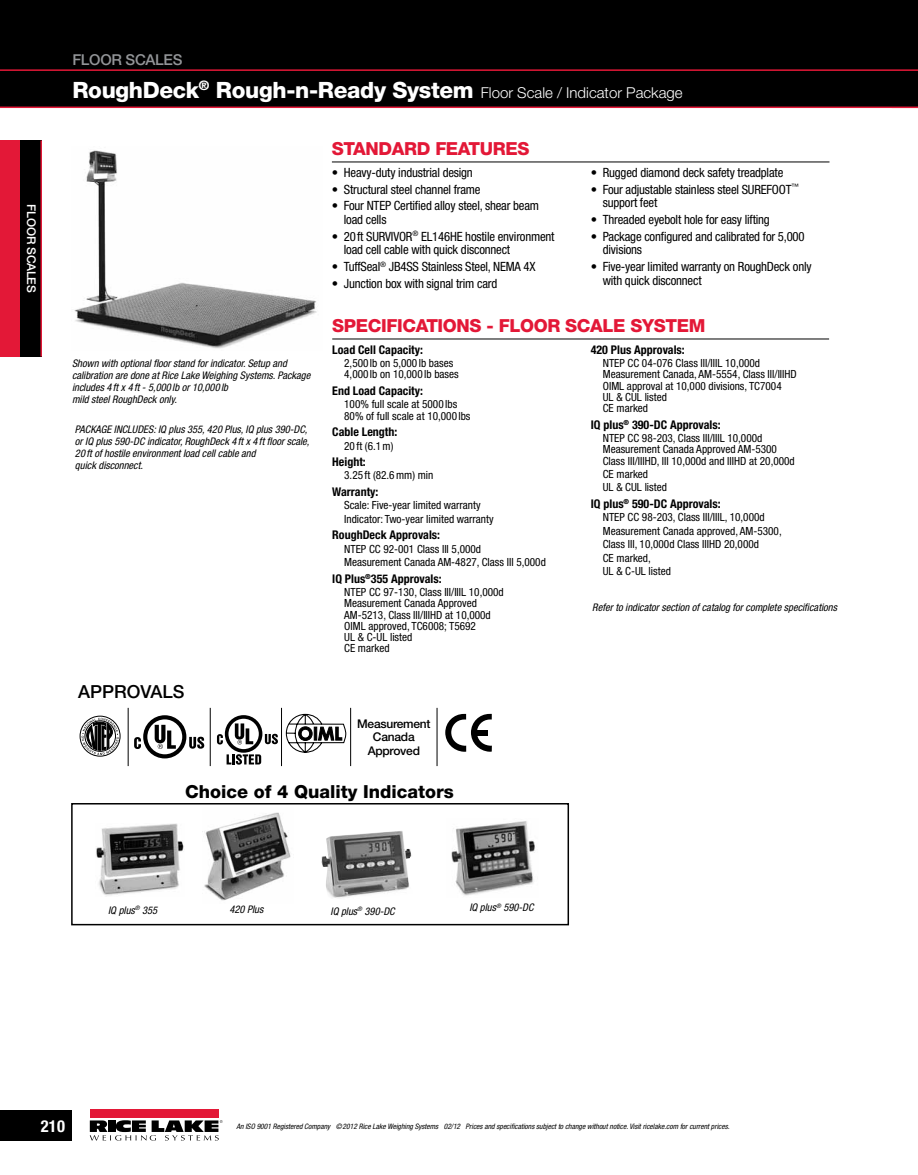
<style>
.page{position:relative;width:918px;height:1175px;background:#fff}
.page>*{position:absolute;margin:0;border:0;box-sizing:border-box;transform-origin:0 0}
.t1{font:800 22.5px "Helvetica Neue LT Std";letter-spacing:-.015em;color:#fff}
.t2{font:800 18px "Helvetica Neue LT Std";letter-spacing:-.02em;color:#e31837}
.t3{font:800 18px "Helvetica Neue LT Std";color:#000}
.t4{font:500 18px "Helvetica Neue LT Std";color:#000}
.t5{font:700 condensed 16.5px "Helvetica Neue LT Std";color:#fff}
.t6{font:500 15px "Helvetica Neue LT Std";letter-spacing:-.02em;color:#939598}
.t7{font:condensed 12.75px/13.5px "Helvetica Neue LT Std";letter-spacing:-.015em;color:#000}
.t8{font:700 condensed 12px "Helvetica Neue LT Std";color:#000}
.t9{font:500 12px/13.5px "Helvetica Neue LT Std";letter-spacing:-.02em;color:#000;text-align:center}
.t10{font:500 12px "Helvetica Neue LT Std";letter-spacing:-.02em;color:#fff}
.t11{font:condensed 11.25px/11.2px "Helvetica Neue LT Std";color:#000}
.t12{font:italic condensed 10.5px/12px "Helvetica Neue LT Std";color:#000}
.t13{font:italic condensed 7.5px "Helvetica Neue LT Std";color:#000}
.s1{font-weight:300;font-size:15px}
</style>
<div class="page">
<div style="left:0;top:0;width:918px;height:107px;background:#000"></div>
<hr style="left:0;top:69px;width:918px;height:2px;background:#e31837">
<hr style="left:0;top:106px;width:918px;height:2px;background:#e31837">
<img style="left:74px;top:150px;width:243px;height:199px">
<img style="left:451px;top:821px;width:84px;height:75px">
<img style="left:204px;top:812px;width:87px;height:89px">
<img style="left:96px;top:823px;width:88px;height:73px">
<img style="left:321px;top:831px;width:91px;height:67px">
<div style="left:0;top:1109px;width:72px;height:31px;background:#000"></div>
<div style="left:90px;top:1109px;width:129px;height:8px;background:#e31837"></div>
<svg style="left:90px;top:1120px;width:133px;height:20px"></svg>
<div style="left:0;top:140px;width:20px;height:216px;background:#e31837"></div>
<div style="left:20px;top:140px;width:21px;height:216px;background:#000"></div>
<hr style="left:40px;top:140px;width:2px;height:216px;background:#e31837">
<hr style="left:332px;top:162px;width:497px;height:1px;background:#000">
<hr style="left:332px;top:338px;width:497px;height:1px;background:#000">
<div style="left:71px;top:803px;width:498px;height:122px;border:2px solid #000"></div>
<hr style="left:128px;top:708px;width:1px;height:58px;background:#000">
<hr style="left:210px;top:708px;width:1px;height:58px;background:#000">
<hr style="left:281px;top:708px;width:1px;height:58px;background:#000">
<hr style="left:350px;top:708px;width:1px;height:58px;background:#000">
<hr style="left:437px;top:708px;width:1px;height:58px;background:#000">
<div style="left:80px;top:715px;width:41px;height:41px;border:1px solid #000;border-radius:50%"></div>
<svg style="left:81px;top:718px;width:38px;height:37px"></svg>
<svg style="left:134px;top:737px;width:7px;height:12px"></svg>
<svg style="left:189px;top:736px;width:15px;height:12px"></svg>
<div style="left:143px;top:715px;width:43px;height:43px;border:4px solid #000;border-radius:50%"></div>
<svg style="left:155px;top:725px;width:21px;height:24px"></svg>
<svg style="left:217px;top:734px;width:6px;height:10px"></svg>
<svg style="left:265px;top:733px;width:13px;height:11px"></svg>
<svg style="left:227px;top:754px;width:34px;height:10px"></svg>
<div style="left:225px;top:715px;width:37px;height:37px;border:4px solid #000;border-radius:50%"></div>
<svg style="left:235px;top:723px;width:18px;height:21px"></svg>
<svg style="left:286px;top:714px;width:60px;height:38px"></svg>
<svg style="left:445px;top:714px;width:47px;height:37px"></svg>
<div style="left:477px;top:730px;width:11px;height:5px;background:#000"></div>
<p class="t10" style="left:38px;top:204px;width:88px;rotate:90deg">floor scales</p>
<h3 class="t6" style="left:72px;top:50px;width:110px">floor scales</h3>
<h1 class="t1" style="left:72px;top:76px;width:612px">ROUGHDECK<sup>®</sup> ROUGH-N-READY SYSTEM <span class="s1">Floor Scale / Indicator Package</span></h1>
<h2 class="t2" style="left:332px;top:138px;width:197px">STANDARD FEATUR ES</h2>
<p class="t7" style="left:332px;top:166px;width:142px">• Heavy-duty industrial design</p>
<p class="t7" style="left:332px;top:182px;width:150px">• Structural steel channel frame</p>
<p class="t7" style="left:344px;top:199px;width:197px;text-indent:-12px">• Four NTEP Certified alloy steel, shear beam load cells</p>
<p class="t7" style="left:344px;top:229px;width:212px;text-indent:-12px">• 20ft SURVIVOR<sup>®</sup> EL146HE hostile environment load cell cable with quick disconnect</p>
<p class="t7" style="left:332px;top:260px;width:205px">• TuffSeal<sup>®</sup> JB4SS Stainless Steel, NEMA 4X</p>
<p class="t7" style="left:332px;top:276px;width:167px">• Junction box with signal trim card</p>
<p class="t7" style="left:591px;top:166px;width:194px">• Rugged diamond deck safety treadplate</p>
<p class="t7" style="left:603px;top:182px;width:198px;text-indent:-12px">• Four adjustable stainless steel SUREFOOT<sup>™ </sup>support feet</p>
<p class="t7" style="left:591px;top:213px;width:181px">• Threaded eyebolt hole for easy lifting</p>
<p class="t7" style="left:603px;top:229px;width:203px;text-indent:-12px">• Package configured and calibrated for 5,000 divisions</p>
<p class="t7" style="left:603px;top:260px;width:210px;text-indent:-12px">• Five-year limited warranty on RoughDeck only with quick disconnect</p>
<h2 class="t2" style="left:332px;top:315px;width:375px">SPECIFICATIONS - FLOOR SCALE SYSTEM</h2>
<p class="t8" style="left:332px;top:342px;width:92px">Load Cell Capacity:</p>
<p class="t11" style="left:344px;top:357px;width:116px">2,500 lb on 5,000 lb bases<br>4,000 lb on 10,000 lb bases</p>
<p class="t8" style="left:332px;top:383px;width:92px">End Load Capacity:</p>
<p class="t11" style="left:344px;top:399px;width:128px">100% full scale at 5000 lbs<br>80% of full scale at 10,000 lbs</p>
<p class="t8" style="left:332px;top:424px;width:67px">Cable Length:</p>
<p class="t11" style="left:344px;top:440px;width:51px">20 ft (6.1m)</p>
<p class="t8" style="left:332px;top:454px;width:35px">Height:</p>
<p class="t11" style="left:344px;top:470px;width:91px">3.25 ft (82.6mm) min</p>
<p class="t8" style="left:332px;top:484px;width:48px">Warranty:</p>
<p class="t11" style="left:344px;top:498px;width:151px;line-height:13.4px">Scale: Five-year limited warranty<br>Indicator: Two-year limited warranty</p>
<p class="t8" style="left:332px;top:528px;width:109px">RoughDeck Approvals:</p>
<p class="t11" style="left:344px;top:542px;width:203px;line-height:13.4px">NTEP CC 92-001 Class III 5,000d<br>Measurement Canada AM-4827, Class III 5,000d</p>
<p class="t8" style="left:332px;top:571px;width:111px">IQ Plus<sup>®</sup>355 Approvals:</p>
<p class="t11" style="left:344px;top:586px;width:161px">NTEP CC 97-130, Class III/IIIL 10,000d<br>Measurement Canada Approved<br>AM-5213, Class III/IIIHD at 10,000d<br>OIML approved, TC6008; T5692<br>UL &amp; C-UL listed<br>CE marked</p>
<p class="t8" style="left:591px;top:342px;width:96px">420 Plus Approvals:</p>
<p class="t11" style="left:603px;top:357px;width:196px">NTEP CC 04-076 Class III/IIIL 10,000d<br>Measurement Canada, AM-5554, Class III/IIIHD<br>OIML approval at 10,000 divisions, TC7004<br>UL &amp; CUL listed<br>CE marked</p>
<p class="t8" style="left:591px;top:417px;width:131px">IQ plus<sup>®</sup> 390-DC Approvals:</p>
<p class="t11" style="left:603px;top:432px;width:193px">NTEP CC 98-203, Class III/IIIL 10,000d<br>Measurement Canada Approved AM-5300<br>Class III/IIIHD, III 10,000d and IIIHD at 20,000d</p>
<p class="t11" style="left:603px;top:467px;width:66px;line-height:13.4px">CE marked<br>UL &amp; CUL listed</p>
<p class="t8" style="left:591px;top:496px;width:131px">IQ plus<sup>®</sup> 590-DC Approvals:</p>
<p class="t11" style="left:603px;top:510px;width:180px;line-height:13.4px">NTEP CC 98-203, Class III/IIIL, 10,000d<br>Measurement Canada approved, AM-5300,<br>Class III, 10,000d Class IIIHD 20,000d<br>CE marked,<br>UL &amp; C-UL listed</p>
<p class="t12" style="left:72px;top:357px;width:240px">Shown with optional floor stand for indicator. Setup and calibration are done at Rice Lake Weighing Systems. Package includes 4 ft x 4 ft - 5,000 lb or 10,000 lb<br>mild steel RoughDeck only.</p>
<p class="t12" style="left:75px;top:423px;width:236px">PACKAGE INCLUDES: IQ plus 355, 420 Plus, IQ plus 390-DC, or IQ plus 590-DC indicator, RoughDeck 4 ft x 4 ft floor scale, 20 ft of hostile environment load cell cable and<br>quick disconnect.</p>
<p class="t12" style="left:592px;top:601px;width:246px">Refer to indicator section of catalog for complete specifications</p>
<h2 class="t4" style="left:78px;top:681px;width:108px">APPROVALS</h2>
<p class="t9" style="left:357px;top:716px;width:75px">Measurement<br>Canada<br>Approved</p>
<h2 class="t3" style="left:185px;top:780px;width:270px">CHOICE OF 4 QUALITY INDICATORS</h2>
<p class="t12" style="left:108px;top:904px;width:51px">IQ plus<sup>®</sup> 355</p>
<p class="t12" style="left:229px;top:904px;width:35px">420 Plus</p>
<p class="t12" style="left:331px;top:905px;width:66px">IQ plus<sup>®</sup> 390-DC</p>
<p class="t12" style="left:469px;top:902px;width:66px">IQ plus<sup>®</sup> 590-DC</p>
<h3 class="t5" style="left:41px;top:1116px;width:26px">210</h3>
<p class="t13" style="left:236px;top:1122px;width:495px">An ISO 9001 Registered Company ©2012 Rice Lake Weighing Systems 02/12 Prices and specifications subject to change without notice. Visit ricelake.com for current prices.</p>
</div>
